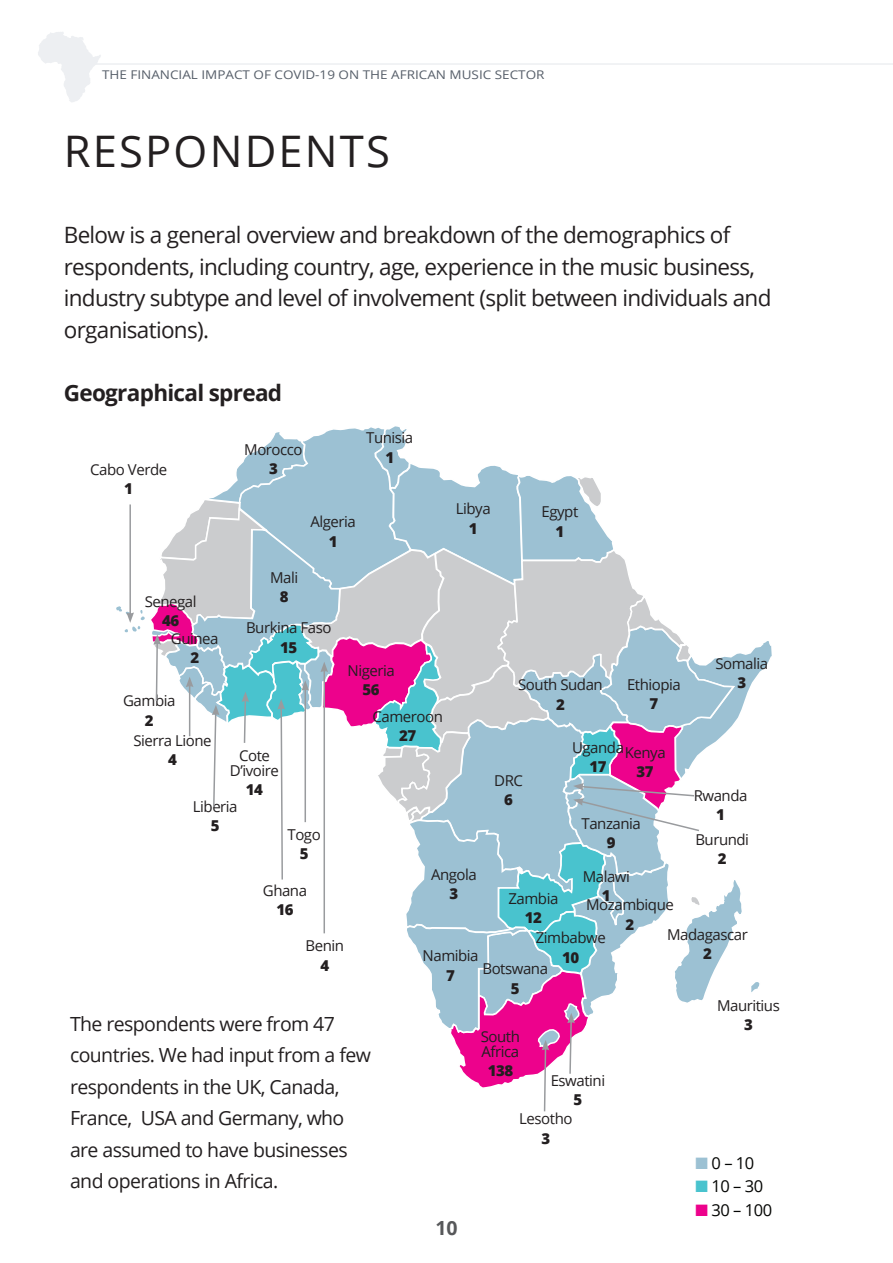
<style>
.page{position:relative;width:893px;height:1263px;background:#fff}
.page>*{position:absolute;margin:0;border:0;box-sizing:border-box;transform-origin:0 0}
.t1{font:43.5px "Open Sans";letter-spacing:.05em;color:#231f20}
.t2{font:22.5px/31.5px "Open Sans";letter-spacing:-.03em;color:#231f20}
.t3{font:700 22.5px "Open Sans";letter-spacing:-.03em;color:#231f20}
.t4{font:19.5px/31.5px "Open Sans";letter-spacing:-.03em;color:#231f20}
.t5{font:700 19.5px "Open Sans";color:#57585a}
.t6{font:16.5px "Open Sans";letter-spacing:-.03em;color:#040503}
.t7{font:15px/15px "Open Sans";letter-spacing:-.03em;color:#231f20}
.t8{font:800 15px "Open Sans";letter-spacing:-.03em;color:#231f20}
.t9{font:12px "Open Sans";color:#575f6a;scale:1.12 1}
.s1{color:#9cc1d3}
.s2{color:#49c3ce}
.s3{color:#ed028c}
</style>
<div class="page">
<hr style="left:64px;top:63px;width:829px;height:2px;background:#edeff2">
<svg style="left:38px;top:32px;width:63px;height:70px"></svg>
<svg style="left:116px;top:426px;width:656px;height:686px"></svg>
<p class="t9" style="left:102px;top:66px;width:397px">THE FINANCIAL IMPACT OF COVID-19 ON THE AFRICAN MUSIC SECTOR</p>
<h1 class="t1" style="left:64px;top:122px;width:328px">RESPONDENTS</h1>
<h2 class="t2" style="left:64px;top:219px;width:709px">Below is a general overview and breakdown of the demographics of respondents, including country, age, experience in the music business, industry subtype and level of involvement (split between individuals and organisations).</h2>
<h2 class="t3" style="left:64px;top:376px;width:220px">Geographical spread</h2>
<p class="t7" style="left:90px;top:462px;width:78px">Cabo Verde</p>
<p class="t8" style="left:124px;top:477px;width:10px">1</p>
<p class="t7" style="left:244px;top:442px;width:60px">Morocco</p>
<p class="t8" style="left:269px;top:457px;width:10px">3</p>
<p class="t7" style="left:310px;top:514px;width:47px">Algeria</p>
<p class="t8" style="left:329px;top:530px;width:10px">1</p>
<p class="t7" style="left:366px;top:430px;width:49px">Tunisia</p>
<p class="t8" style="left:385px;top:446px;width:10px">1</p>
<p class="t7" style="left:145px;top:594px;width:53px">Senegal</p>
<p class="t8" style="left:162px;top:609px;width:19px">46</p>
<p class="t7" style="left:171px;top:630px;width:49px">Guinea</p>
<p class="t8" style="left:190px;top:646px;width:10px">2</p>
<p class="t7" style="left:270px;top:570px;width:30px">Mali</p>
<p class="t8" style="left:280px;top:585px;width:10px">8</p>
<p class="t7" style="left:246px;top:620px;width:87px">Burkina Faso</p>
<p class="t8" style="left:280px;top:636px;width:19px">15</p>
<p class="t7" style="left:123px;top:693px;width:54px">Gambia</p>
<p class="t8" style="left:145px;top:709px;width:10px">2</p>
<p class="t7" style="left:133px;top:733px;width:80px">Sierra Lione</p>
<p class="t8" style="left:168px;top:748px;width:10px">4</p>
<p class="t7" style="left:193px;top:799px;width:46px">Liberia</p>
<p class="t8" style="left:211px;top:814px;width:10px">5</p>
<p class="t7" style="left:230px;top:748px;width:51px;text-align:center">Cote<br>D’ivoire</p>
<p class="t8" style="left:246px;top:778px;width:19px">14</p>
<p class="t7" style="left:287px;top:826px;width:35px">Togo</p>
<p class="t8" style="left:300px;top:842px;width:10px">5</p>
<p class="t7" style="left:348px;top:662px;width:49px">Nigeria</p>
<p class="t8" style="left:363px;top:678px;width:19px">56</p>
<p class="t7" style="left:372px;top:708px;width:72px">Cameroon</p>
<p class="t8" style="left:399px;top:724px;width:19px">27</p>
<p class="t7" style="left:456px;top:501px;width:36px">Libya</p>
<p class="t8" style="left:469px;top:517px;width:10px">1</p>
<p class="t7" style="left:541px;top:504px;width:38px">Egypt</p>
<p class="t8" style="left:555px;top:520px;width:10px">1</p>
<p class="t7" style="left:518px;top:677px;width:86px">South Sudan</p>
<p class="t8" style="left:556px;top:693px;width:10px">2</p>
<p class="t7" style="left:627px;top:676px;width:55px">Ethiopia</p>
<p class="t8" style="left:650px;top:692px;width:10px">7</p>
<p class="t7" style="left:494px;top:772px;width:30px">DRC</p>
<p class="t8" style="left:504px;top:788px;width:10px">6</p>
<p class="t7" style="left:572px;top:739px;width:53px">Uganda</p>
<p class="t8" style="left:589px;top:755px;width:19px">17</p>
<p class="t7" style="left:625px;top:744px;width:42px">Kenya</p>
<p class="t8" style="left:637px;top:760px;width:19px">37</p>
<p class="t7" style="left:582px;top:815px;width:61px">Tanzania</p>
<p class="t8" style="left:607px;top:831px;width:10px">9</p>
<p class="t7" style="left:715px;top:655px;width:54px">Somalia</p>
<p class="t8" style="left:737px;top:671px;width:10px">3</p>
<p class="t7" style="left:694px;top:787px;width:55px">Rwanda</p>
<p class="t8" style="left:716px;top:803px;width:10px">1</p>
<p class="t7" style="left:695px;top:831px;width:55px">Burundi</p>
<p class="t8" style="left:718px;top:847px;width:10px">2</p>
<p class="t7" style="left:263px;top:882px;width:46px">Ghana</p>
<p class="t8" style="left:276px;top:898px;width:19px">16</p>
<p class="t7" style="left:306px;top:938px;width:40px">Benin</p>
<p class="t8" style="left:320px;top:954px;width:10px">4</p>
<h3 class="t4" style="left:70px;top:1007px;width:302px">The respondents were from 47 countries. We had input from a few respondents in the UK, Canada,<br>France, USA and Germany, who are assumed to have businesses and operations in Africa.</h3>
<p class="t7" style="left:431px;top:867px;width:47px">Angola</p>
<p class="t8" style="left:450px;top:883px;width:10px">3</p>
<p class="t7" style="left:583px;top:868px;width:49px">Malawi</p>
<p class="t8" style="left:602px;top:884px;width:10px">1</p>
<p class="t7" style="left:508px;top:891px;width:51px">Zambia</p>
<p class="t8" style="left:525px;top:906px;width:19px">12</p>
<p class="t7" style="left:586px;top:897px;width:89px">Mozambique</p>
<p class="t8" style="left:626px;top:913px;width:10px">2</p>
<p class="t7" style="left:667px;top:926px;width:82px">Madagascar</p>
<p class="t7" style="left:536px;top:930px;width:71px">Zimbabwe</p>
<p class="t8" style="left:562px;top:946px;width:19px">10</p>
<p class="t7" style="left:423px;top:948px;width:58px">Namibia</p>
<p class="t8" style="left:703px;top:942px;width:10px">2</p>
<p class="t8" style="left:446px;top:964px;width:10px">7</p>
<p class="t7" style="left:482px;top:961px;width:67px">Botswana</p>
<p class="t8" style="left:511px;top:977px;width:10px">5</p>
<p class="t7" style="left:481px;top:1029px;width:41px">South<br>Africa</p>
<p class="t8" style="left:488px;top:1059px;width:27px">138</p>
<p class="t7" style="left:551px;top:1072px;width:56px">Eswatini</p>
<p class="t8" style="left:573px;top:1088px;width:10px">5</p>
<p class="t7" style="left:519px;top:1111px;width:55px">Lesotho</p>
<p class="t8" style="left:541px;top:1127px;width:10px">3</p>
<h3 class="t5" style="left:435px;top:1214px;width:24px">10</h3>
<p class="t7" style="left:717px;top:997px;width:64px">Mauritius</p>
<p class="t8" style="left:744px;top:1013px;width:10px">3</p>
<p class="t6" style="left:695px;top:1152px;width:60px"><span class="s1">■</span> 0 – 10</p>
<p class="t6" style="left:695px;top:1175px;width:69px"><span class="s2">■</span> 10 – 30</p>
<p class="t6" style="left:695px;top:1198px;width:78px"><span class="s3">■</span> 30 – 100</p>
</div>
